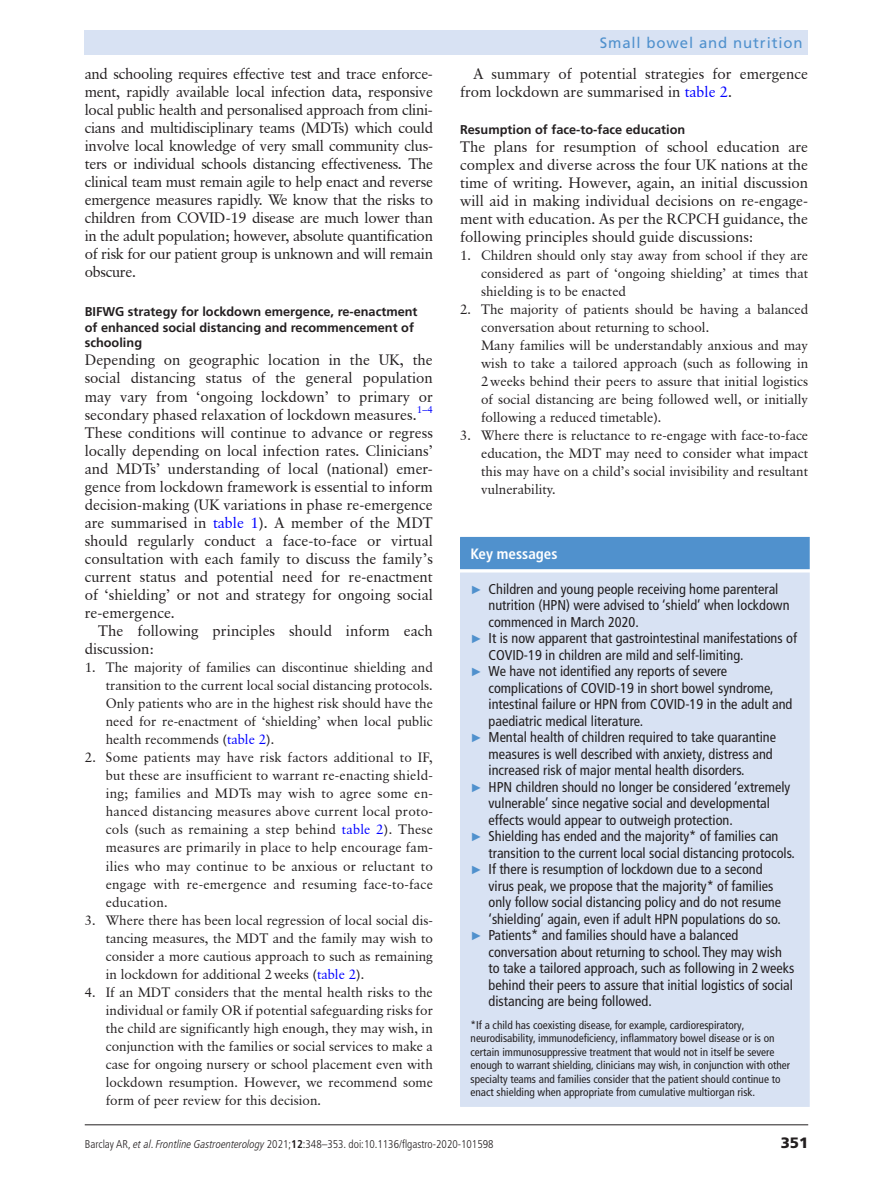
<style>
.page{position:relative;width:893px;height:1191px;background:#fff}
.page>*{position:absolute;margin:0;border:0;box-sizing:border-box;transform-origin:0 0}
.t1{font:15px/18px "Classical Garamond BT";color:#231f20;text-align:justify}
.t2{font:15px "Frutiger LT Std";letter-spacing:.055em;color:#5091cd}
.t3{font:700 condensed 15px "Frutiger LT Pro";color:#fff}
.t4{font:900 15px "Frutiger LT Std";color:#231f20}
.t5{font:condensed 14.25px "Frutiger LT Pro";color:#231f20}
.t6{font:13.5px/18px "Classical Garamond BT";color:#231f20;text-align:justify}
.t7{font:700 12.75px/15.8px "Frutiger LT Std";color:#231f20}
.t8{font:condensed 11.25px/13.5px "Frutiger LT Pro";color:#231f20}
.t9{font:300 condensed 11.25px "Frutiger LT Pro";color:#231f20}
.t10{font:9.9px "Classical Garamond BT";color:#00f}
.s1{color:#00f}
.s2{font-family:"Arial";font-stretch:normal;font-size:12px;color:#5091cd}
.s3{font-style:italic}
.s4{font-weight:700}
</style>
<div class="page">
<hr style="left:85px;top:1124px;width:723px;height:1px;background:#231f20">
<div style="left:85px;top:30px;width:723px;height:24px;background:#d8e2f3"></div>
<div style="left:461px;top:537px;width:348px;height:31px;background:#5091cd"></div>
<div style="left:460px;top:537px;width:350px;height:32px;border:2px solid #5091cd"></div>
<div style="left:461px;top:573px;width:348px;height:533px;background:#d8e2f3"></div>
<div style="left:460px;top:572px;width:350px;height:535px;border:2px solid #d8e2f3"></div>
<p class="t1" style="left:85px;top:64px;width:350px">and schooling requires effective test and trace enforce&shy;ment, rapidly available local infection data, responsive local public health and personalised approach from clini&shy;cians and multidisciplinary teams (MDTs) which could involve local knowledge of very small community clus&shy;ters or individual schools distancing effectiveness. The clinical team must remain agile to help enact and reverse emergence measures rapidly. We know that the risks to children from COVID-19 disease are much lower than in the adult population; however, absolute quantification of risk for our patient group is unknown and will remain obscure.</p>
<p class="t7" style="left:85px;top:304px;width:334px">BIFWG strategy for lockdown emergence, re-enactment of enhanced social distancing and recommencement of schooling</p>
<p class="t1" style="left:85px;top:351px;width:350px">Depending on geographic location in the UK, the social distancing status of the general population may vary from ‘ongoing lockdown’ to primary or secondary phased relaxation of lockdown measures.</p>
<p class="t10" style="left:417px;top:403px;width:18px">1–4</p>
<p class="t1" style="left:85px;top:423px;width:350px">These conditions will continue to advance or regress locally depending on local infection rates. Clinicians’ and MDTs’ understanding of local (national) emer&shy;gence from lockdown framework is essential to inform decision-making (UK variations in phase re-emergence are summarised in <span class="s1">table 1</span>). A member of the MDT should regularly conduct a face-to-face or virtual consultation with each family to discuss the family’s current status and potential need for re-enactment of ‘shielding’ or not and strategy for ongoing social re-emergence.</p>
<p class="t1" style="left:85px;top:621px;width:350px;text-indent:14px">The following principles should inform each discussion:</p>
<p class="t6" style="left:106px;top:658px;width:329px;text-indent:-21px">1. The majority of families can discontinue shielding and transition to the current local social distancing protocols.<br>Only patients who are in the highest risk should have the need for re-enactment of ‘shielding’ when local public health recommends (<span class="s1">table 2</span>).</p>
<p class="t6" style="left:106px;top:748px;width:329px;text-indent:-21px">2. Some patients may have risk factors additional to IF, but these are insufficient to warrant re-enacting shield&shy;ing; families and MDTs may wish to agree some en&shy;hanced distancing measures above current local proto&shy;cols (such as remaining a step behind <span class="s1">table 2</span>). These measures are primarily in place to help encourage fam&shy;ilies who may continue to be anxious or reluctant to engage with re-emergence and resuming face-to-face education.</p>
<p class="t6" style="left:106px;top:910px;width:329px;text-indent:-21px">3. Where there has been local regression of local social dis&shy;tancing measures, the MDT and the family may wish to consider a more cautious approach to such as remaining in lockdown for additional 2weeks (<span class="s1">table 2</span>).</p>
<p class="t6" style="left:106px;top:983px;width:329px;text-indent:-21px">4. If an MDT considers that the mental health risks to the individual or family OR if potential safeguarding risks for the child are significantly high enough, they may wish, in conjunction with the families or social services to make a case for ongoing nursery or school placement even with lockdown resumption. However, we recommend some form of peer review for this decision.</p>
<p class="t2" style="left:600px;top:34px;width:204px">Small bowel and nutrition</p>
<p class="t1" style="left:460px;top:64px;width:350px;text-indent:14px">A summary of potential strategies for emergence from lockdown are summarised in <span class="s1">table 2</span>.</p>
<p class="t7" style="left:460px;top:122px;width:227px">Resumption of face-to-face education</p>
<p class="t1" style="left:460px;top:138px;width:350px">The plans for resumption of school education are complex and diverse across the four UK nations at the time of writing. However, again, an initial discussion will aid in making individual decisions on re-engage&shy;ment with education. As per the RCPCH guidance, the following principles should guide discussions:</p>
<p class="t6" style="left:481px;top:246px;width:329px;text-indent:-21px">1. Children should only stay away from school if they are considered as part of ‘ongoing shielding’ at times that shielding is to be enacted</p>
<p class="t6" style="left:481px;top:300px;width:329px;text-align:left;text-indent:-21px">2. The majority of patients should be having a balanced conversation about returning to school.<br>Many families will be understandably anxious and may wish to take a tailored approach (such as following in 2weeks behind their peers to assure that initial logistics of social distancing are being followed well, or initially following a reduced timetable).</p>
<p class="t6" style="left:481px;top:426px;width:329px;text-indent:-21px">3. Where there is reluctance to re-engage with face-to-face education, the MDT may need to consider what impact this may have on a child’s social invisibility and resultant vulnerability.</p>
<p class="t3" style="left:471px;top:544px;width:88px">Key messages</p>
<p class="t5" style="left:471px;top:580px;width:309px"><span class="s2">►</span> Children and young people receiving home parenteral</p>
<p class="t5" style="left:489px;top:597px;width:302px">nutrition (HPN) were advised to ‘shield’ when lockdown</p>
<p class="t5" style="left:489px;top:613px;width:152px">commenced in March 2020.</p>
<p class="t5" style="left:471px;top:630px;width:328px"><span class="s2">►</span> It is now apparent that gastrointestinal manifestations of</p>
<p class="t5" style="left:489px;top:646px;width:257px">COVID-19 in children are mild and self-limiting.</p>
<p class="t5" style="left:471px;top:663px;width:258px"><span class="s2">►</span> We have not identified any reports of severe</p>
<p class="t5" style="left:489px;top:679px;width:286px">complications of COVID-19 in short bowel syndrome,</p>
<p class="t5" style="left:489px;top:696px;width:305px">intestinal failure or HPN from COVID-19 in the adult and</p>
<p class="t5" style="left:489px;top:712px;width:156px">paediatric medical literature.</p>
<p class="t5" style="left:471px;top:729px;width:307px"><span class="s2">►</span> Mental health of children required to take quarantine</p>
<p class="t5" style="left:489px;top:745px;width:286px">measures is well described with anxiety, distress and</p>
<p class="t5" style="left:489px;top:762px;width:258px">increased risk of major mental health disorders.</p>
<p class="t5" style="left:471px;top:778px;width:321px"><span class="s2">►</span> HPN children should no longer be considered ‘extremely</p>
<p class="t5" style="left:489px;top:795px;width:283px">vulnerable’ since negative social and developmental</p>
<p class="t5" style="left:489px;top:811px;width:246px">effects would appear to outweigh protection.</p>
<p class="t5" style="left:471px;top:828px;width:309px"><span class="s2">►</span> Shielding has ended and the majority* of families can</p>
<p class="t5" style="left:489px;top:844px;width:308px">transition to the current local social distancing protocols.</p>
<p class="t5" style="left:471px;top:861px;width:294px"><span class="s2">►</span> If there is resumption of lockdown due to a second</p>
<p class="t5" style="left:489px;top:877px;width:286px">virus peak, we propose that the majority* of families</p>
<p class="t5" style="left:489px;top:894px;width:294px">only follow social distancing policy and do not resume</p>
<p class="t5" style="left:489px;top:910px;width:294px">‘shielding’ again, even if adult HPN populations do so.</p>
<p class="t5" style="left:471px;top:927px;width:269px"><span class="s2">►</span> Patients* and families should have a balanced</p>
<p class="t5" style="left:489px;top:943px;width:295px">conversation about returning to school. They may wish</p>
<p class="t5" style="left:489px;top:960px;width:307px">to take a tailored approach, such as following in 2weeks</p>
<p class="t5" style="left:489px;top:976px;width:306px">behind their peers to assure that initial logistics of social</p>
<p class="t5" style="left:489px;top:993px;width:165px">distancing are being followed.</p>
<p class="t8" style="left:471px;top:1018px;width:321px">*If a child has coexisting disease, for example, cardiorespiratory, neurodisability, immunodeficiency, inflammatory bowel disease or is on certain immunosuppressive treatment that would not in itself be severe enough to warrant shielding, clinicians may wish, in conjunction with other specialty teams and families consider that the patient should continue to enact shielding when appropriate from cumulative multiorgan risk.</p>
<p class="t9" style="left:85px;top:1137px;width:410px">Barclay AR, <span class="s3">et al</span>. <span class="s3">Frontline Gastroenterology</span> 2021;<span class="s4">12</span>:348–353. doi:10.1136/flgastro-2020-101598</p>
<p class="t4" style="left:781px;top:1133px;width:29px">351</p>
</div>
